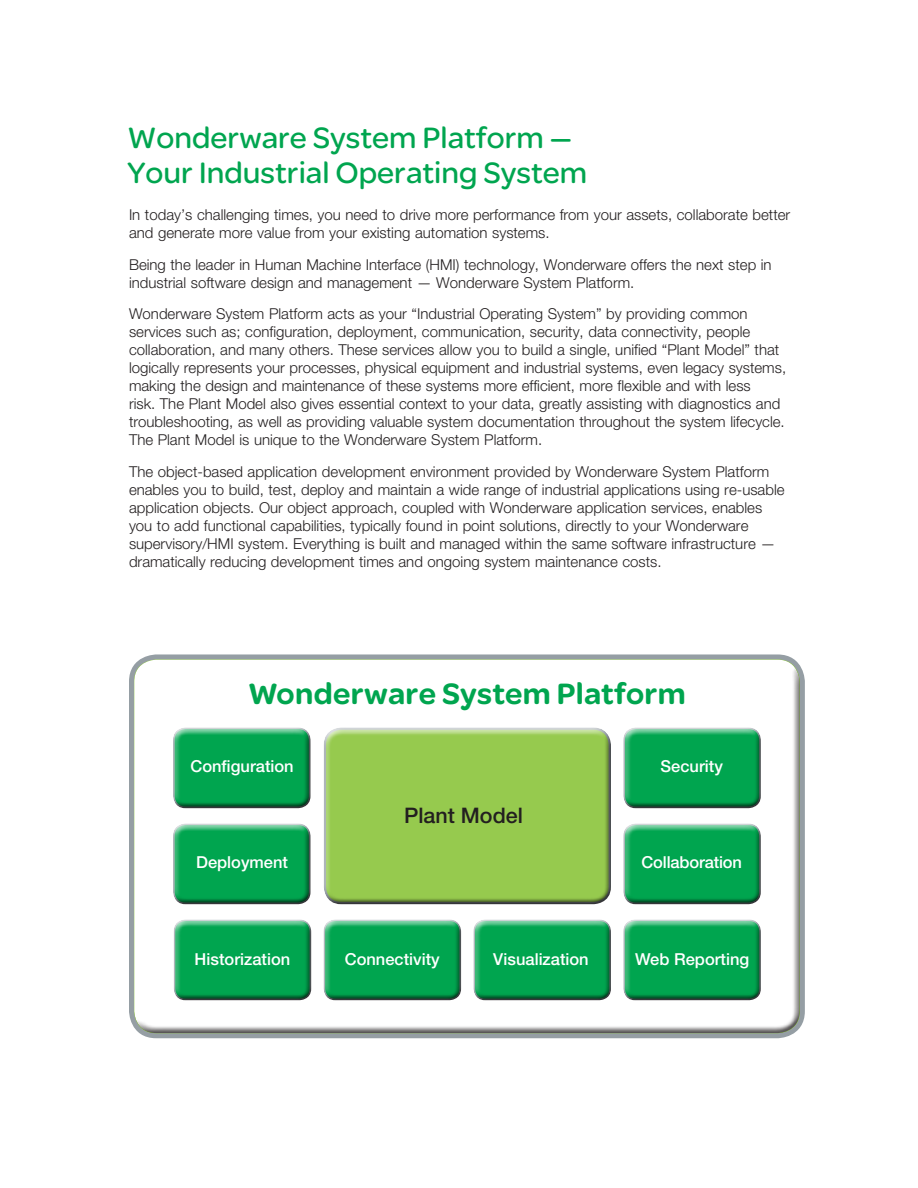
<style>
.page{position:relative;width:918px;height:1188px;background:#fff}
.page>*{position:absolute;margin:0;border:0;box-sizing:border-box;transform-origin:0 0}
.t1{font:31.5px/34.5px "SE Optimist";color:#00a54f}
.t2{font:900 31.5px "SE Optimist";letter-spacing:.01em;color:#00a54f}
.t3{font:500 21.45px "Helvetica Neue LT Std";color:#231f20}
.t4{font:500 16.5px "Helvetica Neue LT Std";color:#fff}
.t5{font:300 15px/18px "Helvetica Neue LT Std";color:#231f20}
</style>
<div class="page">
<div style="left:129px;top:654px;width:676px;height:384px;border:5px solid #959ea4;border-radius:25px"></div>
<div style="left:134px;top:665px;width:668px;height:369px;background:#231f20;opacity:.75"></div>
<div style="left:174px;top:918px;width:138px;height:76px;background:#fff;opacity:.75"></div>
<div style="left:174px;top:922px;width:138px;height:78px;background:#231f20;opacity:.75"></div>
<div style="left:323px;top:918px;width:138px;height:76px;background:#fff;opacity:.75"></div>
<div style="left:323px;top:922px;width:138px;height:78px;background:#231f20;opacity:.75"></div>
<div style="left:473px;top:918px;width:138px;height:76px;background:#fff;opacity:.75"></div>
<div style="left:473px;top:922px;width:138px;height:78px;background:#231f20;opacity:.75"></div>
<div style="left:623px;top:918px;width:138px;height:76px;background:#fff;opacity:.75"></div>
<div style="left:623px;top:922px;width:138px;height:78px;background:#231f20;opacity:.75"></div>
<div style="left:323px;top:726px;width:289px;height:170px;background:#fff;opacity:.75"></div>
<div style="left:323px;top:732px;width:289px;height:174px;background:#231f20;opacity:.75"></div>
<div style="left:172px;top:725px;width:139px;height:77px;background:#fff;opacity:.75"></div>
<div style="left:172px;top:730px;width:139px;height:79px;background:#231f20;opacity:.75"></div>
<div style="left:172px;top:821px;width:139px;height:77px;background:#fff;opacity:.75"></div>
<div style="left:172px;top:826px;width:139px;height:79px;background:#231f20;opacity:.75"></div>
<div style="left:622px;top:725px;width:140px;height:77px;background:#fff;opacity:.75"></div>
<div style="left:622px;top:730px;width:140px;height:79px;background:#231f20;opacity:.75"></div>
<div style="left:622px;top:821px;width:140px;height:77px;background:#fff;opacity:.75"></div>
<div style="left:622px;top:826px;width:140px;height:79px;background:#231f20;opacity:.75"></div>
<h1 class="t1" style="left:128px;top:120px;width:461px">Wonderware System Platform —<br>Your Industrial Operating System</h1>
<p class="t5" style="left:129px;top:206px;width:663px">In today’s challenging times, you need to drive more performance from your assets, collaborate better and generate more value from your existing automation systems.</p>
<p class="t5" style="left:129px;top:255px;width:644px">Being the leader in Human Machine Interface (HMI) technology, Wonderware offers the next step in industrial software design and management — Wonderware System Platform.</p>
<p class="t5" style="left:129px;top:305px;width:659px">Wonderware System Platform acts as your “Industrial Operating System” by providing common services such as; configuration, deployment, communication, security, data connectivity, people collaboration, and many others. These services allow you to build a single, unified “Plant Model” that logically represents your processes, physical equipment and industrial systems, even legacy systems, making the design and maintenance of these systems more efficient, more flexible and with less<br>risk. The Plant Model also gives essential context to your data, greatly assisting with diagnostics and troubleshooting, as well as providing valuable system documentation throughout the system lifecycle.<br>The Plant Model is unique to the Wonderware System Platform.</p>
<p class="t5" style="left:129px;top:462px;width:657px">The object-based application development environment provided by Wonderware System Platform enables you to build, test, deploy and maintain a wide range of industrial applications using re-usable application objects. Our object approach, coupled with Wonderware application services, enables you to add functional capabilities, typically found in point solutions, directly to your Wonderware supervisory/HMI system. Everything is built and managed within the same software infrastructure — dramatically reducing development times and ongoing system maintenance costs.</p>
<h1 class="t2" style="left:248px;top:671px;width:439px">Wonderware System Platform</h1>
<p class="t4" style="left:190px;top:756px;width:105px">Configuration</p>
<p class="t4" style="left:196px;top:852px;width:93px">Deployment</p>
<h2 class="t3" style="left:404px;top:803px;width:120px">Plant Model</h2>
<p class="t4" style="left:661px;top:756px;width:64px">Security</p>
<p class="t4" style="left:642px;top:852px;width:102px">Collaboration</p>
<p class="t4" style="left:195px;top:949px;width:97px">Historization</p>
<p class="t4" style="left:345px;top:949px;width:97px">Connectivity</p>
<p class="t4" style="left:493px;top:949px;width:97px">Visualization</p>
<p class="t4" style="left:635px;top:949px;width:116px">Web Reporting</p>
</div>
